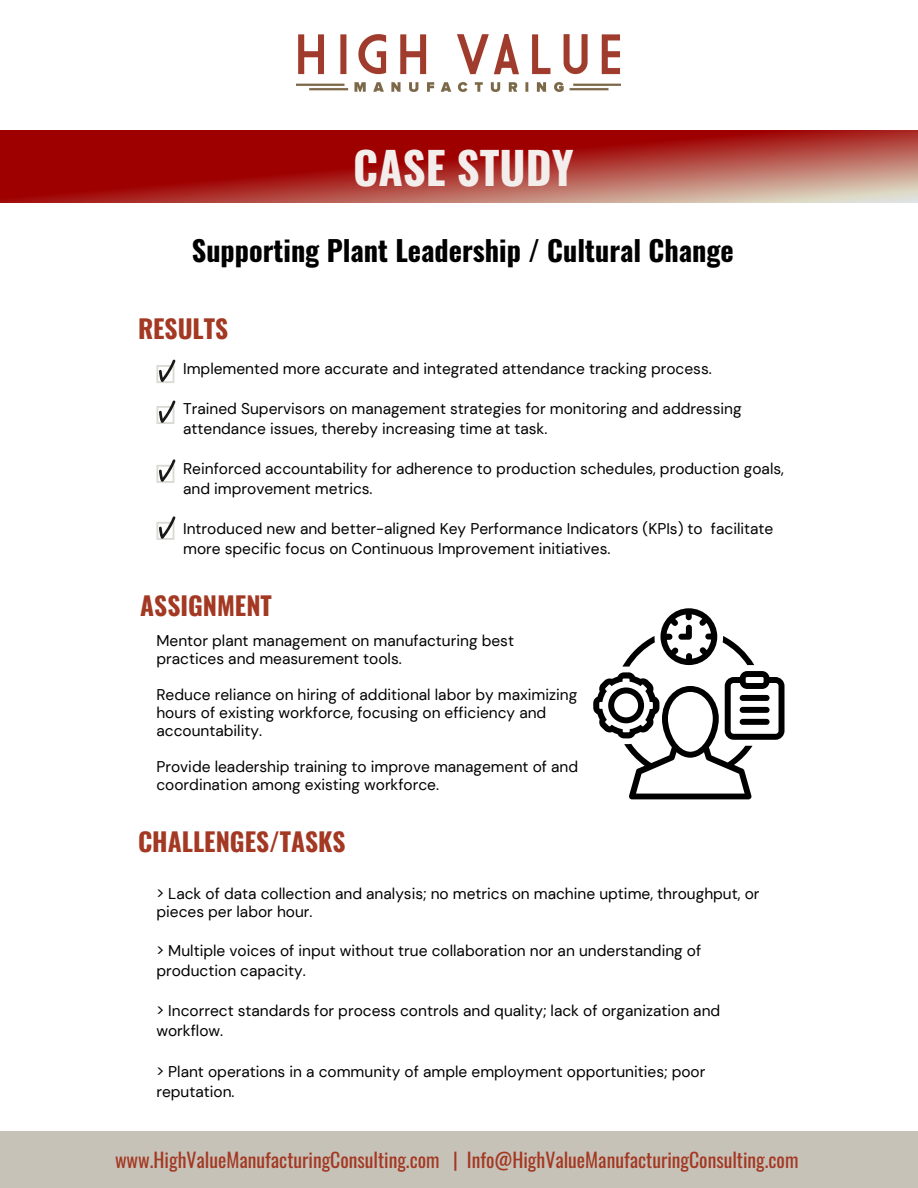
<style>
.page{position:relative;width:918px;height:1188px;background:#fff}
.page>*{position:absolute;margin:0;border:0;box-sizing:border-box;transform-origin:0 0}
.t1{font:700 44.4px "Oswald";color:#f3edec}
.t2{font:700 28.2px "Oswald";color:#000}
.t3{font:700 25.35px "Oswald";color:#a33823}
.t4{font:19.8px "Oswald";color:#a33823}
.t5{font:15.45px/20.1px "DM Sans";color:#000}
</style>
<div class="page">
<svg style="left:156px;top:359px;width:20px;height:24px"></svg>
<svg style="left:156px;top:400px;width:20px;height:24px"></svg>
<svg style="left:156px;top:459px;width:20px;height:24px"></svg>
<svg style="left:156px;top:516px;width:20px;height:24px"></svg>
<svg style="left:593px;top:608px;width:192px;height:191px"></svg>
<img style="left:0;top:130px;width:918px;height:72px">
<img style="left:297px;top:34px;width:324px;height:58px">
<div style="left:0;top:1131px;width:918px;height:57px;background:#c7c2b7"></div>
<p class="t1" style="left:353px;top:133px;width:222px">CASE STUDY</p>
<p class="t2" style="left:192px;top:228px;width:543px">Supporting Plant Leadership / Cultural Change</p>
<p class="t3" style="left:138px;top:309px;width:92px">RESULTS</p>
<p class="t5" style="left:183px;top:358px;width:530px">Implemented more accurate and integrated attendance tracking process.</p>
<p class="t5" style="left:183px;top:398px;width:560px">Trained Supervisors on management strategies for monitoring and addressing attendance issues, thereby increasing time at task.</p>
<p class="t5" style="left:183px;top:459px;width:602px">Reinforced accountability for adherence to production schedules, production goals, and improvement metrics.</p>
<p class="t5" style="left:183px;top:519px;width:592px">Introduced new and better-aligned Key Performance Indicators (KPIs) to facilitate more specific focus on Continuous Improvement initiatives.</p>
<p class="t3" style="left:140px;top:586px;width:133px">ASSIGNMENT</p>
<p class="t5" style="left:156px;top:632px;width:359px;line-height:18px">Mentor plant management on manufacturing best practices and measurement tools.</p>
<p class="t5" style="left:156px;top:686px;width:422px;line-height:18px">Reduce reliance on hiring of additional labor by maximizing hours of existing workforce, focusing on efficiency and accountability.</p>
<p class="t5" style="left:156px;top:758px;width:423px;line-height:18px">Provide leadership training to improve management of and coordination among existing workforce.</p>
<p class="t3" style="left:138px;top:822px;width:209px">CHALLENGES/TASKS</p>
<p class="t5" style="left:156px;top:885px;width:605px;line-height:18px">&gt; Lack of data collection and analysis; no metrics on machine uptime, throughput, or pieces per labor hour.</p>
<p class="t5" style="left:156px;top:941px;width:546px">&gt; Multiple voices of input without true collaboration nor an understanding of production capacity.</p>
<p class="t5" style="left:156px;top:1001px;width:565px">&gt; Incorrect standards for process controls and quality; lack of organization and workflow.</p>
<p class="t5" style="left:156px;top:1061px;width:551px">&gt; Plant operations in a community of ample employment opportunities; poor reputation.</p>
<p class="t4" style="left:115px;top:1144px;width:685px">www.HighValueManufacturingConsulting.com | Info@HighValueManufacturingConsulting.com</p>
</div>
